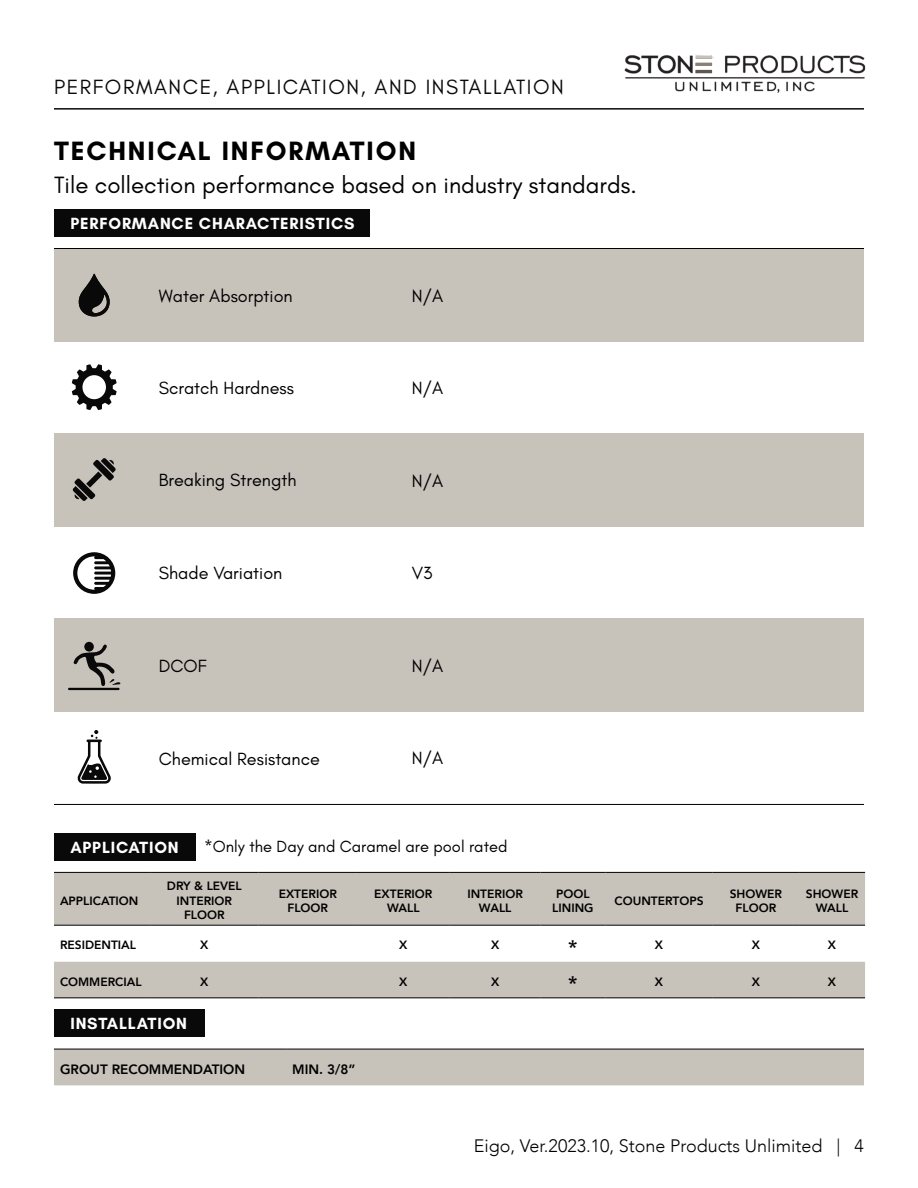
<style>
.page{position:relative;width:918px;height:1188px;background:#fff}
.page>*{position:absolute;margin:0;border:0;box-sizing:border-box;transform-origin:0 0}
.t1{font:700 27px "Glacial Indifference";letter-spacing:.07em;color:#000}
.t2{font:24px "Glacial Indifference";color:#000}
.t3{font:21px "Glacial Indifference";letter-spacing:.075em;color:#090a09}
.t4{font:700 21px "Glacial Indifference";color:#000}
.t5{font:18px "Glacial Indifference";color:#000}
.t6{font:300 18px "Avenir";color:#000}
.t7{font:700 16.5px "Glacial Indifference";letter-spacing:.05em;color:#fff}
.t8{font:16.5px "Glacial Indifference";color:#000}
.t9{font:800 13.5px "Avenir";color:#000}
.t10{font:800 12px/14.4px "Avenir";color:#000;text-align:center}
</style>
<div class="page">
<img style="left:624px;top:54px;width:242px;height:39px">
<hr style="left:54px;top:108px;width:810px;height:2px;background:#090909">
<div style="left:54px;top:249px;width:810px;height:93px;background:#c7c2ba"></div>
<div style="left:54px;top:433px;width:810px;height:93px;background:#c7c2ba"></div>
<div style="left:54px;top:618px;width:810px;height:93px;background:#c7c2ba"></div>
<hr style="left:54px;top:804px;width:810px;height:1px;background:#000">
<svg style="left:79px;top:274px;width:31px;height:43px"></svg>
<svg style="left:72px;top:364px;width:45px;height:46px"></svg>
<svg style="left:73px;top:458px;width:43px;height:43px"></svg>
<svg style="left:84px;top:642px;width:10px;height:10px"></svg>
<hr style="left:68px;top:688px;width:52px;height:2px;background:#090909">
<svg style="left:73px;top:644px;width:48px;height:42px"></svg>
<svg style="left:77px;top:730px;width:34px;height:54px"></svg>
<svg style="left:73px;top:552px;width:42px;height:42px"></svg>
<hr style="left:54px;top:248px;width:810px;height:1px;background:#000">
<div style="left:54px;top:209px;width:315px;height:27px;background:#090909"></div>
<div style="left:54px;top:873px;width:811px;height:125px;background:#c7c2ba"></div>
<svg style="left:54px;top:926px;width:811px;height:36px"></svg>
<hr style="left:54px;top:872px;width:96px;height:1px;background:#000">
<hr style="left:150px;top:872px;width:109px;height:1px;background:#000">
<hr style="left:259px;top:872px;width:98px;height:1px;background:#000">
<hr style="left:357px;top:872px;width:93px;height:1px;background:#000">
<hr style="left:450px;top:872px;width:91px;height:1px;background:#000">
<hr style="left:541px;top:872px;width:64px;height:1px;background:#000">
<hr style="left:605px;top:872px;width:108px;height:1px;background:#000">
<hr style="left:713px;top:872px;width:86px;height:1px;background:#000">
<hr style="left:799px;top:872px;width:66px;height:1px;background:#000">
<hr style="left:54px;top:925px;width:96px;height:1px;background:#000">
<hr style="left:150px;top:925px;width:109px;height:1px;background:#000">
<hr style="left:259px;top:925px;width:98px;height:1px;background:#000">
<hr style="left:357px;top:925px;width:93px;height:1px;background:#000">
<hr style="left:450px;top:925px;width:91px;height:1px;background:#000">
<hr style="left:541px;top:925px;width:64px;height:1px;background:#000">
<hr style="left:605px;top:925px;width:108px;height:1px;background:#000">
<hr style="left:713px;top:925px;width:86px;height:1px;background:#000">
<hr style="left:799px;top:925px;width:66px;height:1px;background:#000">
<hr style="left:54px;top:998px;width:96px;height:1px;background:#000">
<hr style="left:150px;top:998px;width:109px;height:1px;background:#000">
<hr style="left:259px;top:998px;width:98px;height:1px;background:#000">
<hr style="left:357px;top:998px;width:93px;height:1px;background:#000">
<hr style="left:450px;top:998px;width:91px;height:1px;background:#000">
<hr style="left:541px;top:998px;width:64px;height:1px;background:#000">
<hr style="left:605px;top:998px;width:108px;height:1px;background:#000">
<hr style="left:713px;top:998px;width:86px;height:1px;background:#000">
<hr style="left:799px;top:998px;width:66px;height:1px;background:#000">
<div style="left:54px;top:834px;width:141px;height:27px;background:#090909"></div>
<div style="left:54px;top:1050px;width:810px;height:35px;background:#c7c2ba"></div>
<hr style="left:54px;top:1049px;width:232px;height:1px;background:#000">
<hr style="left:286px;top:1049px;width:578px;height:1px;background:#000">
<div style="left:54px;top:1010px;width:150px;height:27px;background:#090909"></div>
<p class="t3" style="left:54px;top:75px;width:511px">PERFORMANCE, APPLICATION, AND INSTALLATION</p>
<p class="t1" style="left:54px;top:134px;width:364px">TECHNICAL INFORMATION</p>
<p class="t2" style="left:54px;top:171px;width:584px">Tile collection performance based on industry standards.</p>
<p class="t7" style="left:70px;top:213px;width:286px">PERFORMANCE CHARACTERISTICS</p>
<p class="t5" style="left:159px;top:286px;width:136px">Water Absorption</p>
<p class="t5" style="left:412px;top:286px;width:33px">N/A</p>
<p class="t5" style="left:159px;top:378px;width:137px">Scratch Hardness</p>
<p class="t5" style="left:412px;top:378px;width:33px">N/A</p>
<p class="t5" style="left:159px;top:470px;width:139px">Breaking Strength</p>
<p class="t5" style="left:412px;top:470px;width:33px">N/A</p>
<p class="t5" style="left:159px;top:563px;width:125px">Shade Variation</p>
<p class="t5" style="left:412px;top:563px;width:22px">V3</p>
<p class="t5" style="left:159px;top:656px;width:49px">DCOF</p>
<p class="t5" style="left:412px;top:656px;width:33px">N/A</p>
<p class="t5" style="left:159px;top:749px;width:163px">Chemical Resistance</p>
<p class="t5" style="left:412px;top:747px;width:33px">N/A</p>
<p class="t7" style="left:70px;top:837px;width:110px">APPLICATION</p>
<p class="t8" style="left:204px;top:837px;width:305px">*Only the Day and Caramel are pool rated</p>
<p class="t10" style="left:60px;top:893px;width:80px">APPLICATION</p>
<p class="t10" style="left:167px;top:879px;width:76px">DRY &amp; LEVEL<br>INTERIOR<br>FLOOR</p>
<p class="t10" style="left:279px;top:886px;width:60px">EXTERIOR<br>FLOOR</p>
<p class="t10" style="left:374px;top:886px;width:60px">EXTERIOR<br>WALL</p>
<p class="t10" style="left:467px;top:886px;width:57px">INTERIOR<br>WALL</p>
<p class="t10" style="left:552px;top:886px;width:43px">POOL<br>LINING</p>
<p class="t10" style="left:615px;top:893px;width:91px">COUNTERTOPS</p>
<p class="t10" style="left:730px;top:886px;width:54px">SHOWER<br>FLOOR</p>
<p class="t10" style="left:806px;top:886px;width:54px">SHOWER<br>WALL</p>
<p class="t10" style="left:60px;top:938px;width:78px">RESIDENTIAL</p>
<p class="t10" style="left:200px;top:938px;width:10px">X</p>
<p class="t10" style="left:399px;top:938px;width:10px">X</p>
<p class="t10" style="left:491px;top:938px;width:10px">X</p>
<p class="t4" style="left:568px;top:936px;width:12px">*</p>
<p class="t10" style="left:655px;top:938px;width:10px">X</p>
<p class="t10" style="left:752px;top:938px;width:10px">X</p>
<p class="t10" style="left:828px;top:938px;width:10px">X</p>
<p class="t10" style="left:60px;top:974px;width:83px">COMMERCIAL</p>
<p class="t10" style="left:200px;top:974px;width:10px">X</p>
<p class="t10" style="left:399px;top:974px;width:10px">X</p>
<p class="t10" style="left:491px;top:974px;width:10px">X</p>
<p class="t4" style="left:568px;top:972px;width:12px">*</p>
<p class="t10" style="left:655px;top:974px;width:10px">X</p>
<p class="t10" style="left:752px;top:974px;width:10px">X</p>
<p class="t10" style="left:828px;top:974px;width:10px">X</p>
<p class="t7" style="left:70px;top:1013px;width:118px">INSTALLATION</p>
<p class="t9" style="left:60px;top:1059px;width:187px">GROUT RECOMMENDATION</p>
<p class="t9" style="left:292px;top:1059px;width:65px">MIN. 3/8”</p>
<h3 class="t6" style="left:474px;top:1135px;width:392px">Eigo, Ver.2023.10, Stone Products Unlimited | 4</h3>
</div>
